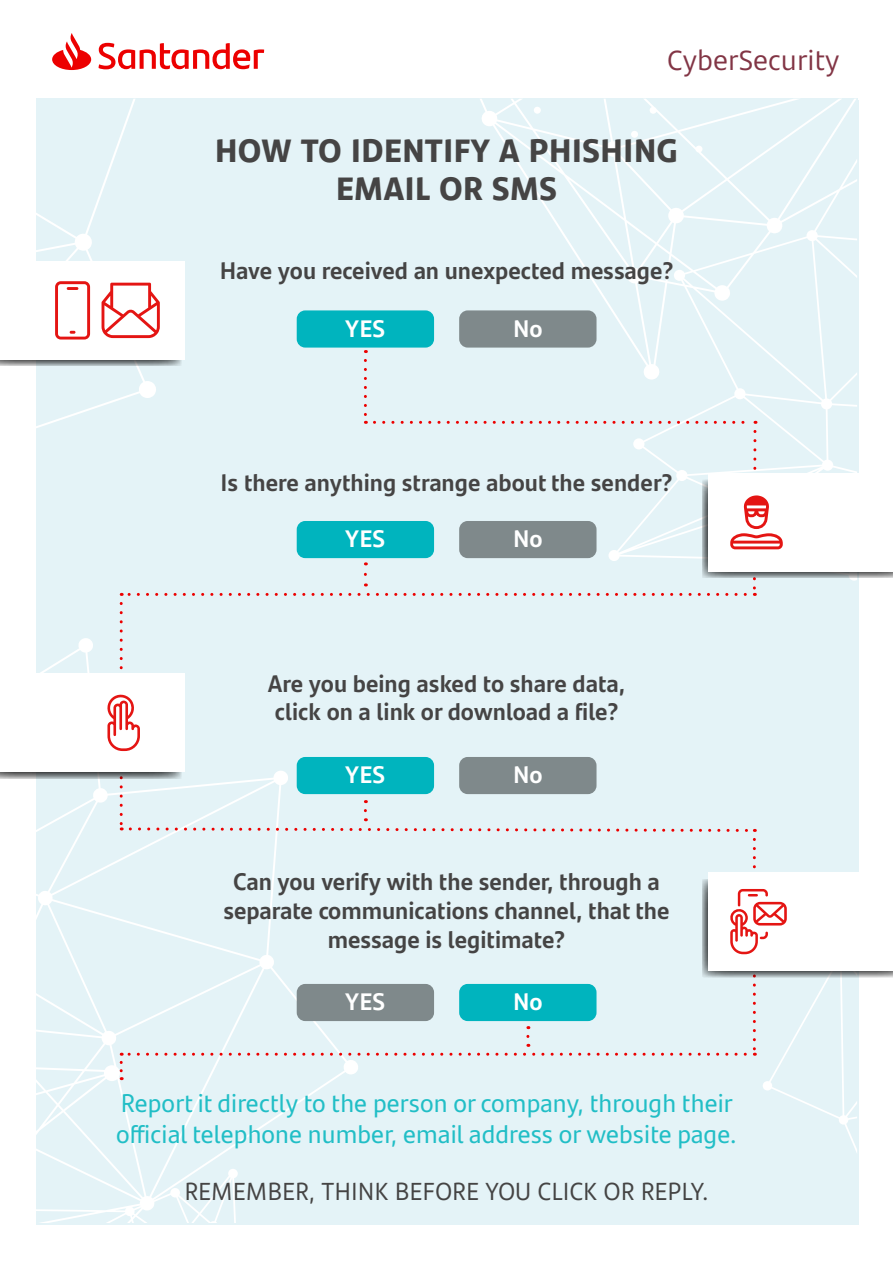
<style>
.page{position:relative;width:893px;height:1263px;background:#fff}
.page>*{position:absolute;margin:0;border:0;box-sizing:border-box;transform-origin:0 0}
.t1{font:800 31.5px/37.8px "Santander Micro Text";color:#454444;text-align:center}
.t2{font:26.85px "Santander Micro Text";color:#823545}
.t3{font:25.5px/30.6px "Santander Text";letter-spacing:.005em;color:#21bec6}
.t4{font:700 24px/28.8px "Santander Text";color:#454444}
.t5{font:24px "Santander Micro Text";color:#454444}
.t6{font:700 24px "Santander Text";color:#fff}
</style>
<div class="page">
<div style="left:36px;top:99px;width:821px;height:1123px;background:#e4f3f7"></div>
<svg style="left:52px;top:33px;width:212px;height:37px"></svg>
<svg style="left:120px;top:1062px;width:3px;height:18px"></svg>
<div style="left:297px;top:310px;width:137px;height:38px;background:#00b4be;border-radius:9px"></div>
<div style="left:459px;top:310px;width:137px;height:38px;background:#7f898b;border-radius:9px"></div>
<svg style="left:0;top:360px;width:121px;height:6px"></svg>
<div style="left:0;top:261px;width:184px;height:99px;background:#fff"></div>
<svg style="left:783px;top:572px;width:110px;height:6px"></svg>
<div style="left:708px;top:473px;width:184px;height:99px;background:#fff"></div>
<svg style="left:787px;top:971px;width:106px;height:6px"></svg>
<div style="left:708px;top:872px;width:184px;height:99px;background:#fff"></div>
<svg style="left:55px;top:281px;width:35px;height:58px"></svg>
<svg style="left:102px;top:283px;width:58px;height:55px"></svg>
<svg style="left:121px;top:360px;width:662px;height:236px;background:#daeaee"></svg>
<svg style="left:121px;top:839px;width:666px;height:217px;background:#d9eaee"></svg>
<svg style="left:0;top:772px;width:107px;height:7px"></svg>
<div style="left:0;top:673px;width:184px;height:99px;background:#fff"></div>
<svg style="left:107px;top:603px;width:648px;height:230px;background:#d9ecf0"></svg>
<p class="t2" style="left:667px;top:41px;width:174px">CyberSecurity</p>
<h1 class="t1" style="left:215px;top:130px;width:465px">HOW TO IDENTIFY A PHISHING<br>EMAIL OR SMS</h1>
<p class="t4" style="left:220px;top:255px;width:455px">Have you received an unexpected message?</p>
<p class="t6" style="left:346px;top:310px;width:41px">YES</p>
<p class="t6" style="left:513px;top:310px;width:31px">No</p>
<p class="t4" style="left:221px;top:467px;width:453px">Is there anything strange about the sender?</p>
<p class="t6" style="left:346px;top:520px;width:41px">YES</p>
<p class="t6" style="left:513px;top:520px;width:31px">No</p>
<p class="t4" style="left:268px;top:667px;width:359px">Are you being asked to share data, click on a link or download a file?</p>
<p class="t6" style="left:346px;top:756px;width:41px">YES</p>
<p class="t6" style="left:513px;top:756px;width:31px">No</p>
<p class="t4" style="left:223px;top:866px;width:448px;text-align:center">Can you verify with the sender, through a separate communications channel, that the message is legitimate?</p>
<p class="t6" style="left:346px;top:983px;width:41px">YES</p>
<p class="t6" style="left:513px;top:983px;width:31px">No</p>
<p class="t3" style="left:116px;top:1086px;width:622px">Report it directly to the person or company, through their official telephone number, email address or website page.</p>
<p class="t5" style="left:184px;top:1174px;width:526px">REMEMBER, THINK BEFORE YOU CLICK OR REPLY.</p>
</div>
